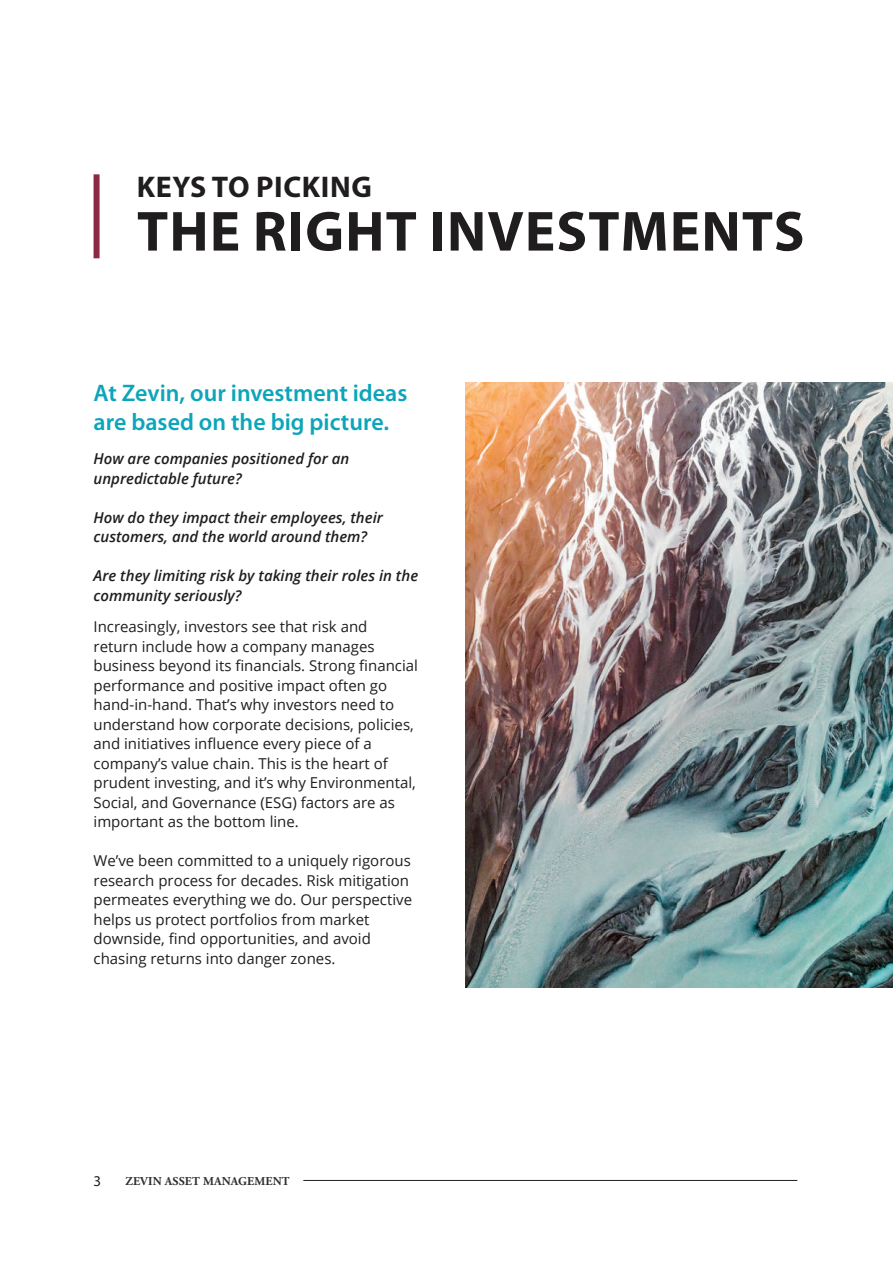
<style>
.page{position:relative;width:893px;height:1263px;background:#fff}
.page>*{position:absolute;margin:0;border:0;box-sizing:border-box;transform-origin:0 0}
.t1{font:700 57px "Myriad Pro";letter-spacing:.02em;color:#201d1e}
.t2{font:700 30px "Myriad Pro";letter-spacing:.02em;color:#201d1e}
.t3{font:600 24px/28.8px "Myriad Pro";color:#0ca5b9}
.t4{font:15px/19.5px "Open Sans";color:#201d1e}
.t5{font:italic 600 15px/19.5px "Open Sans";color:#201d1e}
.t6{font:15px "Myriad Pro";color:#231f20}
.t7{font:700 12px "Adobe Garamond Pro";letter-spacing:.015em;color:#2f302e}
</style>
<div class="page">
<img style="left:466px;top:383px;width:427px;height:605px">
<div style="left:94px;top:174px;width:6px;height:84px;background:#8b2944"></div>
<hr style="left:303px;top:1180px;width:494px;height:1px;background:#231f20">
<h2 class="t2" style="left:137px;top:168px;width:237px">KEYS TO PICKING</h2>
<h1 class="t1" style="left:137px;top:194px;width:669px">THE RIGHT INVESTMENTS</h1>
<h3 class="t3" style="left:94px;top:378px;width:315px">At Zevin, our investment ideas are based on the big picture.</h3>
<p class="t5" style="left:94px;top:449px;width:257px">How are companies positioned for an unpredictable future?</p>
<p class="t5" style="left:94px;top:507px;width:291px">How do they impact their employees, their customers, and the world around them?</p>
<p class="t5" style="left:94px;top:566px;width:326px">Are they limiting risk by taking their roles in the community seriously?</p>
<p class="t4" style="left:94px;top:617px;width:326px">Increasingly, investors see that risk and<br>return include how a company manages business beyond its financials. Strong financial performance and positive impact often go hand-in-hand. That’s why investors need to understand how corporate decisions, policies, and initiatives influence every piece of a company’s value chain. This is the heart of prudent investing, and it’s why Environmental, Social, and Governance (ESG) factors are as important as the bottom line.</p>
<p class="t4" style="left:94px;top:851px;width:320px">We’ve been committed to a uniquely rigorous research process for decades. Risk mitigation permeates everything we do. Our perspective helps us protect portfolios from market downside, find opportunities, and avoid chasing returns into danger zones.</p>
<p class="t6" style="left:94px;top:1172px;width:9px">3</p>
<p class="t7" style="left:126px;top:1174px;width:166px">ZEVIN ASSET MANAGEMENT</p>
</div>
